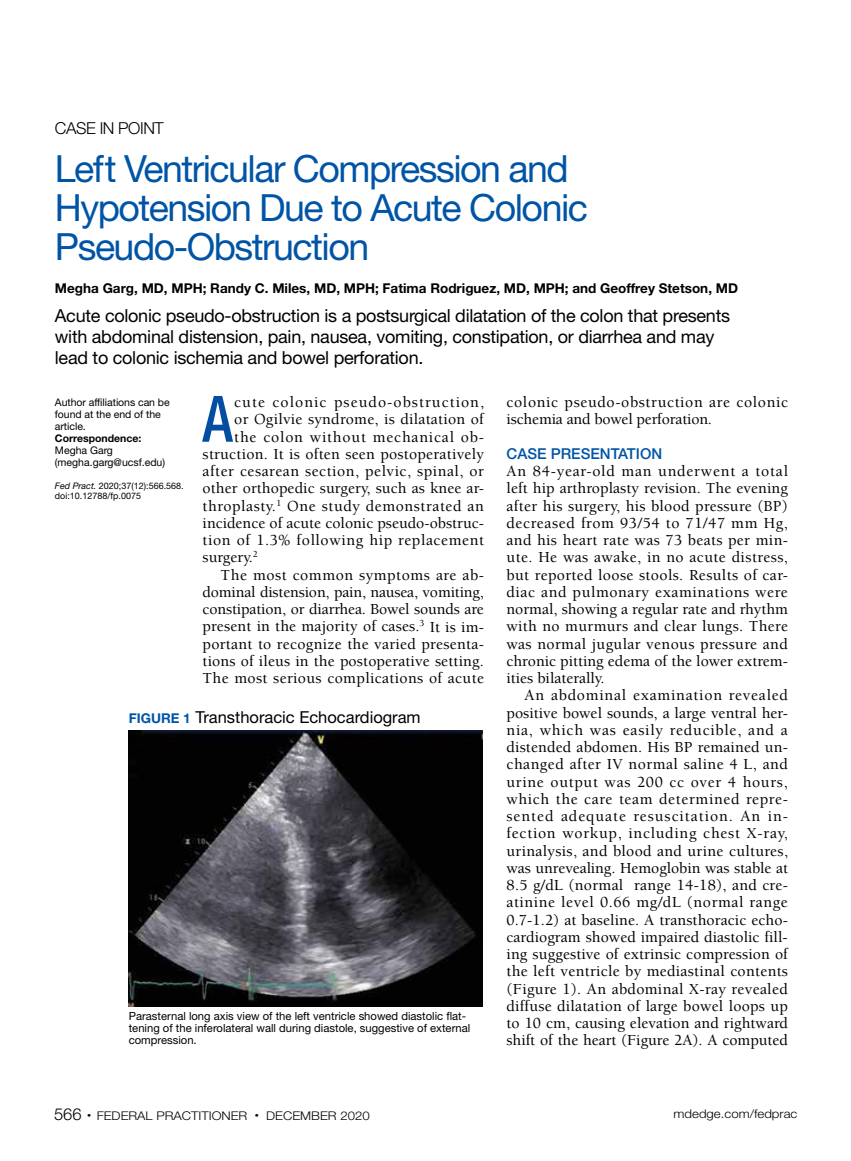
<style>
.page{position:relative;width:851px;height:1161px;background:#fff}
.page>*{position:absolute;margin:0;border:0;box-sizing:border-box;transform-origin:0 0}
.t1{font:500 condensed 64.05px "Helvetica Neue LT Std";color:#034ea2;scale:.9 1}
.t2{font:37.5px/39px "Helvetica Neue LT Std";letter-spacing:-.04em;color:#0054a6}
.t3{font:18px/21px "Helvetica Neue LT Std";letter-spacing:-.015em;color:#000}
.t4{font:16.5px "Helvetica Neue LT Std";color:#000}
.t5{font:300 16.5px "Helvetica Neue LT Std";letter-spacing:-.025em;color:#000}
.t6{font:500 15.75px/17.2px "Berkeley Std";letter-spacing:.01em;color:#000;text-align:justify}
.t7{font:500 15.75px "Berkeley Std";letter-spacing:.035em;color:#000}
.t8{font:500 15.75px/17.2px "Berkeley Std";letter-spacing:.04em;color:#000}
.t9{font:500 15.75px "Berkeley Std";letter-spacing:-.01em;color:#000}
.t10{font:500 15.75px "Berkeley Std";letter-spacing:.065em;color:#000}
.t11{font:500 15.75px "Berkeley Std";letter-spacing:.05em;color:#000}
.t12{font:500 15px "Helvetica Neue LT Std";color:#0054a6}
.t13{font:700 13.5px "Helvetica Neue LT Std";color:#000}
.t14{font:300 12px "Helvetica Neue LT Std";color:#000;scale:1.1 1}
.t15{font:11.25px/12px "Helvetica Neue LT Std";color:#000}
.t16{font:10.5px/12px "Helvetica Neue LT Std";letter-spacing:-.005em;color:#000}
.t17{font:700 10.5px "Helvetica Neue LT Std";color:#000}
.t18{font:9px/10.5px "Helvetica Neue LT Std";color:#000}
.s1{font-style:italic}
.s2{font-weight:700;font-size:13.5px;color:#0054a6}
.s3{font-size:16.5px}
</style>
<div class="page">
<img style="left:129px;top:731px;width:354px;height:275px">
<p class="t5" style="left:55px;top:119px;width:110px">CASE IN POINT</p>
<h2 class="t2" style="left:55px;top:149px;width:534px">Left Ventricular Compression and<br>Hypotension Due to Acute Colonic<br>Pseudo-Obstruction</h2>
<p class="t13" style="left:55px;top:280px;width:684px">Megha Garg, MD, MPH; Randy C. Miles, MD, MPH; Fatima Rodriguez, MD, MPH; and Geoffrey Stetson, MD</p>
<p class="t3" style="left:55px;top:305px;width:676px">Acute colonic pseudo-obstruction is a postsurgical dilatation of the colon that presents with abdominal distension, pain, nausea, vomiting, constipation, or diarrhea and may lead to colonic ischemia and bowel perforation.</p>
<p class="t16" style="left:55px;top:396px;width:116px">Author affiliations can be found at the end of the article.</p>
<p class="t17" style="left:55px;top:432px;width:88px">Correspondence:</p>
<p class="t16" style="left:55px;top:444px;width:112px">Megha Garg (megha.garg@ucsf.edu)</p>
<p class="t18" style="left:55px;top:480px;width:130px"><span class="s1">Fed Pract.</span> 2020;37(12):566.568. doi:10.12788/fp.0075</p>
<h1 class="t1" style="left:202px;top:381px;width:35px">A</h1>
<p class="t10" style="left:234px;top:394px;width:251px">cute colonic pseudo-obstruction,</p>
<p class="t8" style="left:506px;top:394px;width:283px">colonic pseudo-obstruction are colonic ischemia and bowel perforation.</p>
<p class="t12" style="left:506px;top:445px;width:157px">CASE PRESENTATION</p>
<p class="t6" style="left:506px;top:463px;width:283px">An 84-year-old man underwent a total left hip arthroplasty revision. The evening after his surgery, his blood pressure (BP) decreased from 93/54 to 71/47 mm Hg, and his heart rate was 73 beats per min&shy;ute. He was awake, in no acute distress, but reported loose stools. Results of car&shy;diac and pulmonary examinations were normal, showing a regular rate and rhythm with no murmurs and clear lungs. There was normal jugular venous pressure and chronic pitting edema of the lower extrem&shy;ities bilaterally.</p>
<p class="t6" style="left:506px;top:687px;width:283px;text-indent:18px">An abdominal examination revealed positive bowel sounds, a large ventral her&shy;nia, which was easily reducible, and a distended abdomen. His BP remained un&shy;changed after IV normal saline 4 L, and urine output was 200 cc over 4 hours, which the care team determined repre&shy;sented adequate resuscitation. An in&shy;fection workup, including chest X-ray, urinalysis, and blood and urine cultures, was unrevealing. Hemoglobin was stable at 8.5 g/dL (normal range 14-18), and cre&shy;atinine level 0.66 mg/dL (normal range 0.7-1.2) at baseline. A transthoracic echo&shy;cardiogram showed impaired diastolic fill&shy;ing suggestive of extrinsic compression of the left ventricle by mediastinal contents (Figure 1). An abdominal X-ray revealed diffuse dilatation of large bowel loops up to 10 cm, causing elevation and rightward shift of the heart (Figure 2A). A computed</p>
<p class="t6" style="left:234px;top:411px;width:251px">or Ogilvie syndrome, is dilatation of</p>
<p class="t11" style="left:234px;top:428px;width:251px">the colon without mechanical ob-</p>
<p class="t6" style="left:202px;top:446px;width:283px">struction. It is often seen postoperatively</p>
<p class="t7" style="left:202px;top:463px;width:283px">after cesarean section, pelvic, spinal, or</p>
<p class="t6" style="left:202px;top:480px;width:283px">other orthopedic surgery, such as knee ar-</p>
<p class="t7" style="left:202px;top:497px;width:283px">throplasty.<sup>1</sup> One study demonstrated an</p>
<p class="t6" style="left:203px;top:515px;width:283px">incidence of acute colonic pseudo-obstruc-</p>
<p class="t8" style="left:203px;top:532px;width:283px">tion of 1.3% following hip replacement</p>
<p class="t6" style="left:203px;top:549px;width:57px">surgery.<sup>2</sup></p>
<p class="t7" style="left:221px;top:566px;width:265px">The most common symptoms are ab-</p>
<p class="t9" style="left:203px;top:584px;width:283px">dominal distension, pain, nausea, vomiting,</p>
<p class="t9" style="left:203px;top:601px;width:283px">constipation, or diarrhea. Bowel sounds are</p>
<p class="t6" style="left:203px;top:618px;width:283px">present in the majority of cases.<sup>3</sup> It is im-</p>
<p class="t6" style="left:203px;top:635px;width:283px">portant to recognize the varied presenta-</p>
<p class="t6" style="left:203px;top:653px;width:283px">tions of ileus in the postoperative setting.</p>
<p class="t6" style="left:203px;top:670px;width:283px">The most serious complications of acute</p>
<p class="t4" style="left:129px;top:707px;width:293px"><span class="s2">FIGURE 1</span> Transthoracic Echocardiogram</p>
<p class="t15" style="left:129px;top:1010px;width:343px">Parasternal long axis view of the left ventricle showed diastolic flat&shy;tening of the inferolateral wall during diastole, suggestive of external compression.</p>
<p class="t14" style="left:54px;top:1108px;width:288px"><span class="s3">566</span> <sup>•</sup> FEDERAL PRACTITIONER <sup>•</sup> DECEMBER 2020</p>
<p class="t14" style="left:673px;top:1107px;width:114px">mdedge.com/fedprac</p>
</div>
